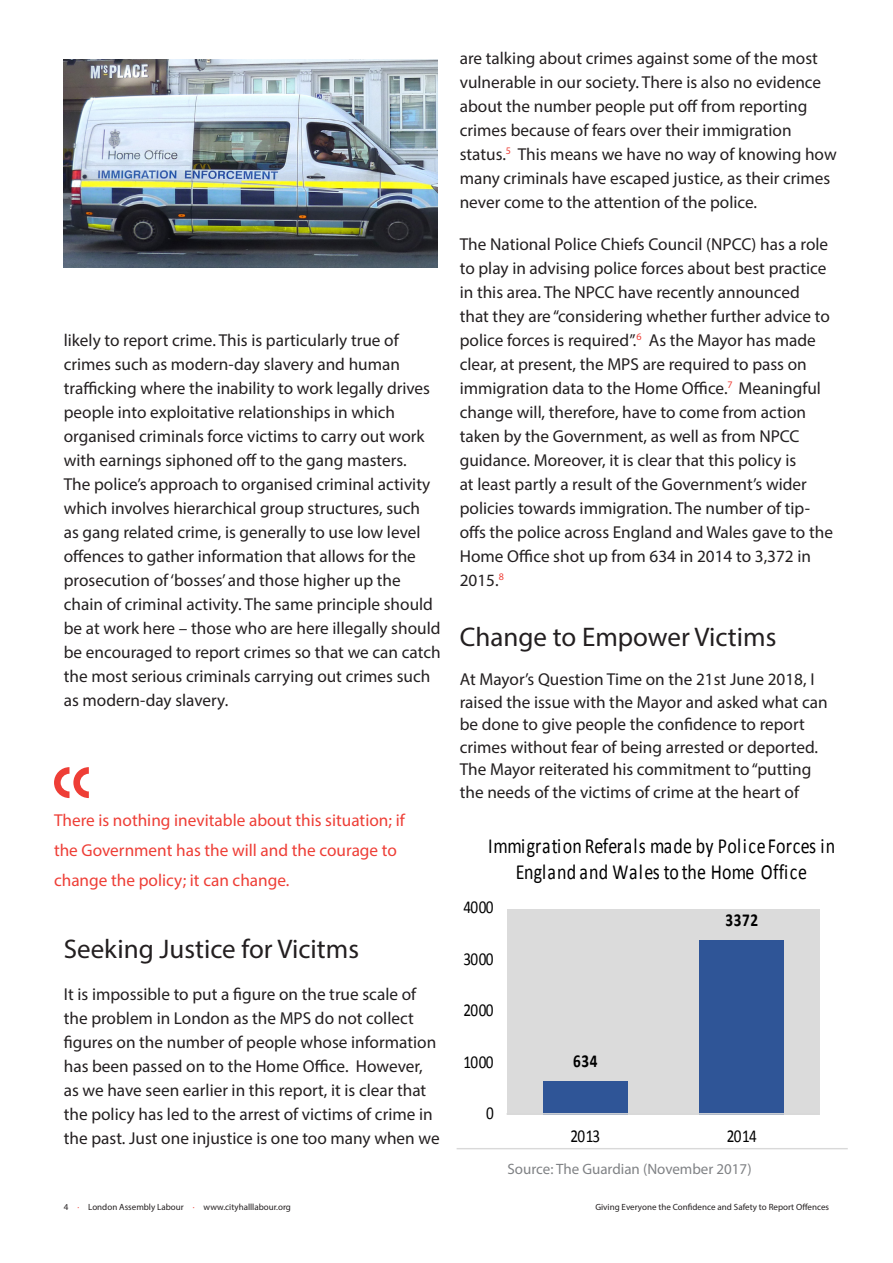
<style>
.page{position:relative;width:893px;height:1263px;background:#fff}
.page>*{position:absolute;margin:0;border:0;box-sizing:border-box;transform-origin:0 0}
.Heading__2{font:27px "Myriad Pro";color:#231f20}
.t1{font:21.6px/26.5px "Calibri";letter-spacing:.015em;color:#000;text-align:center;scale:.83 1}
.t2{font:18.3px "Calibri";letter-spacing:-.05em;color:#000;scale:.83 1}
.t3{font:700 18.3px "Calibri";letter-spacing:.04em;color:#000;scale:.83 1}
.Text__body{font:17.25px/24px "Myriad Pro";color:#231f20}
.Pull-out__text{font:17.25px/30px "Myriad Pro";color:#ee3e36}
.t4{font:15px "Myriad Pro";color:#808285}
.t5{font:9px "Myriad Pro";color:#231f20}
.s1{color:#ee3e36}
</style>
<div class="page">
<img style="left:63px;top:59px;width:374px;height:209px">
<svg style="left:456px;top:909px;width:392px;height:240px"></svg>
<svg style="left:54px;top:767px;width:35px;height:31px"></svg>
<p class="Text__body" style="left:64px;top:328px;width:378px">likely to report crime. This is particularly true of crimes such as modern-day slavery and human trafficking where the inability to work legally drives people into exploitative relationships in which organised criminals force victims to carry out work with earnings siphoned off to the gang masters.<br>The police’s approach to organised criminal activity which involves hierarchical group structures, such<br>as gang related crime, is generally to use low level offences to gather information that allows for the prosecution of ‘bosses’ and those higher up the chain of criminal activity. The same principle should be at work here – those who are here illegally should be encouraged to report crimes so that we can catch the most serious criminals carrying out crimes such as modern-day slavery.</p>
<p class="Pull-out__text" style="left:54px;top:805px;width:352px">There is nothing inevitable about this situation; if the Government has the will and the courage to change the policy; it can change.</p>
<p class="Heading__2" style="left:64px;top:932px;width:297px">Seeking Justice for Vicitms</p>
<p class="Text__body" style="left:64px;top:982px;width:377px">It is impossible to put a figure on the true scale of the problem in London as the MPS do not collect figures on the number of people whose information has been passed on to the Home Office. However, as we have seen earlier in this report, it is clear that the policy has led to the arrest of victims of crime in the past. Just one injustice is one too many when we</p>
<p class="Text__body" style="left:460px;top:46px;width:378px">are talking about crimes against some of the most vulnerable in our society. There is also no evidence about the number people put off from reporting crimes because of fears over their immigration status.<sup>5</sup> This means we have no way of knowing how many criminals have escaped justice, as their crimes never come to the attention of the police.</p>
<p class="Text__body" style="left:460px;top:232px;width:375px">The National Police Chiefs Council (NPCC) has a role to play in advising police forces about best practice in this area. The NPCC have recently announced that they are “considering whether further advice to police forces is required”.<sup>6</sup> As the Mayor has made clear, at present, the MPS are required to pass on immigration data to the Home Office.<sup>7</sup> Meaningful change will, therefore, have to come from action taken by the Government, as well as from NPCC guidance. Moreover, it is clear that this policy is<br>at least partly a result of the Government’s wider policies towards immigration. The number of tip&shy;offs the police across England and Wales gave to the Home Office shot up from 634 in 2014 to 3,372 in 2015.<sup>8</sup></p>
<p class="Heading__2" style="left:460px;top:620px;width:318px">Change to Empower Victims</p>
<p class="Text__body" style="left:460px;top:668px;width:370px;line-height:22.5px">At Mayor’s Question Time on the 21st June 2018, I raised the issue with the Mayor and asked what can be done to give people the confidence to report crimes without fear of being arrested or deported.<br>The Mayor reiterated his commitment to “putting the needs of the victims of crime at the heart of</p>
<p class="t1" style="left:488px;top:832px;width:420px">Immigration Referals made by Police Forces in<br>England and Wales to the Home Office</p>
<p class="t2" style="left:464px;top:896px;width:37px">4000</p>
<p class="t2" style="left:464px;top:947px;width:37px">3000</p>
<p class="t2" style="left:464px;top:999px;width:37px">2000</p>
<p class="t2" style="left:464px;top:1050px;width:37px">1000</p>
<p class="t3" style="left:573px;top:1049px;width:31px">634</p>
<p class="t3" style="left:725px;top:908px;width:41px">3372</p>
<p class="t2" style="left:486px;top:1102px;width:11px">0</p>
<p class="t2" style="left:570px;top:1125px;width:37px">2013</p>
<p class="t2" style="left:727px;top:1125px;width:37px">2014</p>
<p class="t4" style="left:507px;top:1160px;width:246px">Source: The Guardian (November 2017)</p>
<p class="t5" style="left:64px;top:1201px;width:229px">4 <span class="s1">·</span> London Assembly Labour <span class="s1">·</span> www.cityhalllabour.org</p>
<p class="t5" style="left:595px;top:1201px;width:235px">Giving Everyone the Confidence and Safety to Report Offences</p>
</div>
